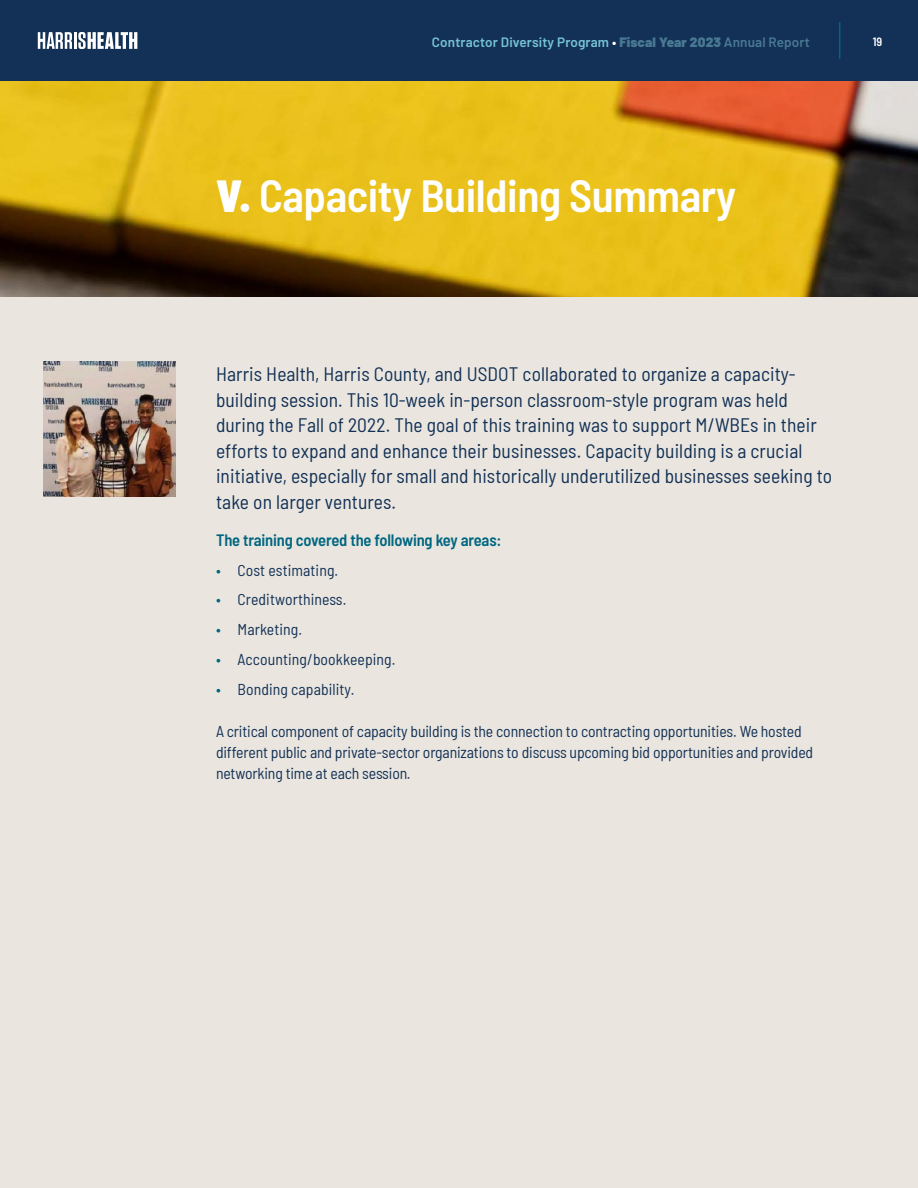
<style>
.page{position:relative;width:918px;height:1188px;background:#fff}
.page>*{position:absolute;margin:0;border:0;box-sizing:border-box;transform-origin:0 0}
.t1{font:600 semi-condensed 45px "Barlow";letter-spacing:-.01em;color:#fff}
.t2{font:semi-condensed 19.5px/25.5px "Barlow";letter-spacing:.005em;color:#133156}
.t3{font:600 semi-condensed 16.5px "Barlow";letter-spacing:-.01em;color:#006680}
.t4{font:semi-condensed 15.75px/21px "Barlow";letter-spacing:-.01em;color:#133156}
.t5{font:600 13.5px "Barlow";letter-spacing:.01em;color:#77c4d5}
.t6{font:600 semi-condensed 12px "Barlow";color:#fff}
.s1{color:#fff}
.s2{font-weight:900;color:#497992}
.s3{color:#497992}
.s4{font-weight:900}
.s5{color:#006680}
</style>
<div class="page">
<div style="left:0;top:0;width:918px;height:81px;background:#133156"></div>
<svg style="left:38px;top:32px;width:99px;height:17px"></svg>
<hr style="left:839px;top:22px;width:1px;height:37px;background:#006680">
<div style="left:0;top:81px;width:918px;height:1107px;background:#eae6df"></div>
<img style="left:0;top:81px;width:918px;height:216px">
<img style="left:43px;top:362px;width:133px;height:135px">
<p class="t5" style="left:432px;top:32px;width:380px">Contractor Diversity Program <span class="s1">•</span> <span class="s2">Fiscal Year 2023</span> <span class="s3">Annual Report</span></p>
<p class="t6" style="left:873px;top:34px;width:11px">19</p>
<h1 class="t1" style="left:216px;top:163px;width:522px"><span class="s4">V.</span> Capacity Building Summary</h1>
<p class="t2" style="left:216px;top:360px;width:618px">Harris Health, Harris County, and USDOT collaborated to organize a capacity&shy;building session. This 10-week in-person classroom-style program was held during the Fall of 2022. The goal of this training was to support M/WBEs in their efforts to expand and enhance their businesses. Capacity building is a crucial initiative, especially for small and historically underutilized businesses seeking to take on larger ventures.</p>
<p class="t3" style="left:216px;top:528px;width:287px">The training covered the following key areas:</p>
<p class="t4" style="left:216px;top:558px;width:122px"><span class="s5">•</span> Cost estimating.</p>
<p class="t4" style="left:216px;top:588px;width:130px"><span class="s5">•</span> Creditworthiness.</p>
<p class="t4" style="left:216px;top:618px;width:86px"><span class="s5">•</span> Marketing.</p>
<p class="t4" style="left:216px;top:647px;width:179px"><span class="s5">•</span> Accounting/bookkeeping.</p>
<p class="t4" style="left:216px;top:677px;width:138px"><span class="s5">•</span> Bonding capability.</p>
<p class="t4" style="left:216px;top:720px;width:599px">A critical component of capacity building is the connection to contracting opportunities. We hosted different public and private-sector organizations to discuss upcoming bid opportunities and provided networking time at each session.</p>
</div>
